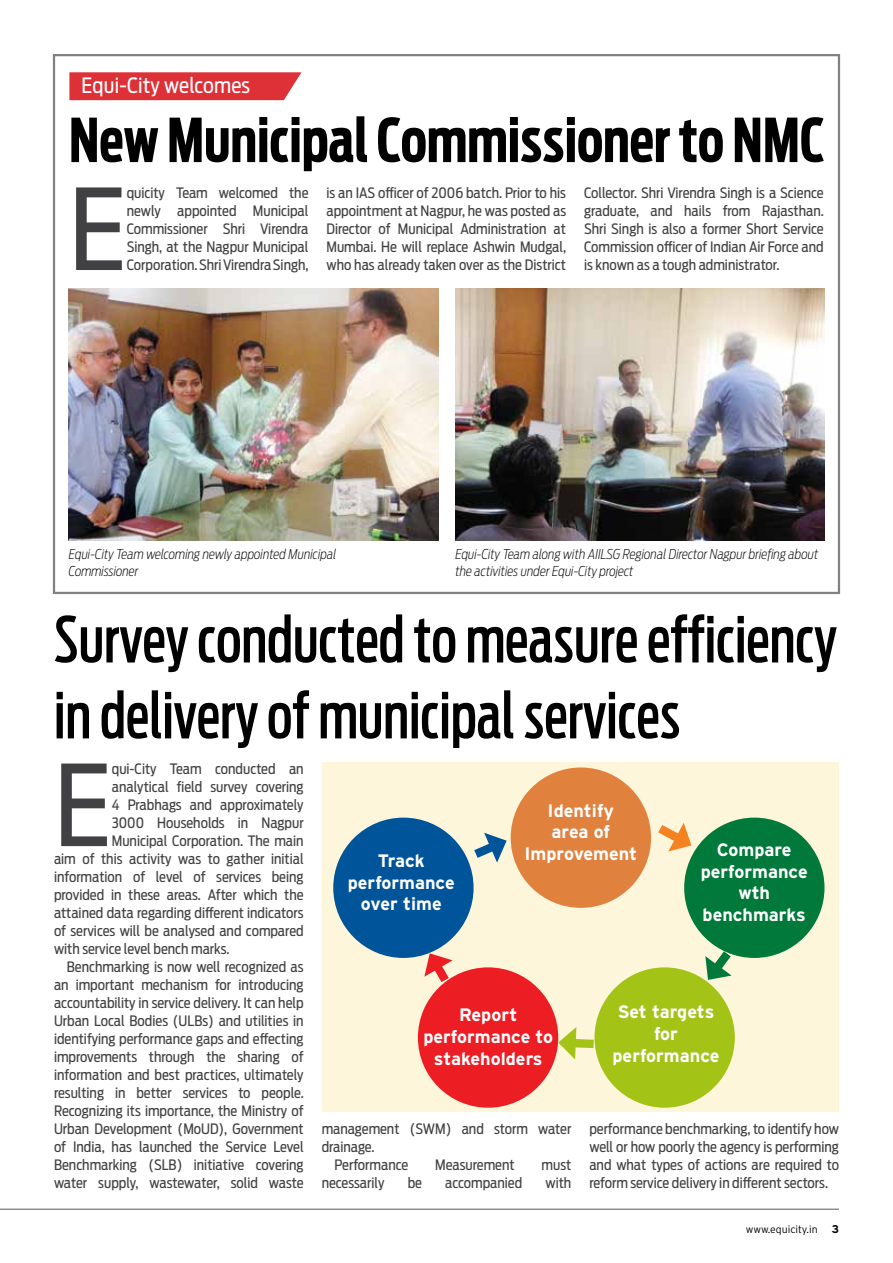
<style>
.page{position:relative;width:893px;height:1263px;background:#fff}
.page>*{position:absolute;margin:0;border:0;box-sizing:border-box;transform-origin:0 0}
.t1{font:111.45px "Antenna Cond";color:#414042}
.t2{font:500 63px/75.9px "Antenna Extra Cond";color:#000}
.t3{font:700 60px "Antenna Extra Cond";color:#000}
.t4{font:21px "Antenna Cond";letter-spacing:.01em;color:#fff}
.t5{font:700 18px/21.6px "Interstate";color:#fff;text-align:center}
.t6{font:14.25px/18px "Antenna Cond";color:#414042;text-align:justify}
.t7{font:italic 200 13.5px/16.2px "Antenna Cond";color:#000}
.t8{font:300 10.5px "Interstate";color:#000}
.s1{font-weight:700;font-size:11.25px}
</style>
<div class="page">
<hr style="left:0;top:1209px;width:839px;height:1px;background:#58595b">
<div style="left:323px;top:763px;width:516px;height:349px;background:#fef6da"></div>
<svg style="left:465px;top:833px;width:42px;height:30px"></svg>
<svg style="left:649px;top:821px;width:43px;height:31px"></svg>
<svg style="left:705px;top:944px;width:34px;height:38px"></svg>
<svg style="left:558px;top:1027px;width:36px;height:32px"></svg>
<svg style="left:424px;top:951px;width:33px;height:40px"></svg>
<div style="left:333px;top:818px;width:141px;height:140px;background:#005499;border-radius:50%"></div>
<div style="left:418px;top:967px;width:140px;height:141px;background:#ed1d24;border-radius:50%"></div>
<div style="left:684px;top:818px;width:140px;height:140px;background:#00793a;border-radius:50%"></div>
<div style="left:594px;top:967px;width:141px;height:141px;background:#a3c417;border-radius:50%"></div>
<div style="left:511px;top:767px;width:140px;height:141px;background:#e1813e;border-radius:50%"></div>
<svg style="left:69px;top:72px;width:232px;height:28px;background:#de3940"></svg>
<img style="left:69px;top:288px;width:369px;height:252px">
<img style="left:455px;top:288px;width:370px;height:252px">
<h3 class="t4" style="left:82px;top:73px;width:170px">Equi-City welcomes</h3>
<h3 class="t3" style="left:69px;top:104px;width:757px">New Municipal Commissioner to NMC</h3>
<h1 class="t1" style="left:69px;top:163px;width:59px">E</h1>
<p class="t6" style="left:127px;top:184px;width:183px">quicity Team welcomed the newly appointed Municipal Commissioner Shri Virendra Singh, at the Nagpur Municipal Corporation. Shri Virendra Singh,</p>
<p class="t6" style="left:326px;top:184px;width:241px">is an IAS officer of 2006 batch. Prior to his appointment at Nagpur, he was posted as Director of Municipal Administration at Mumbai. He will replace Ashwin Mudgal, who has already taken over as the District</p>
<p class="t6" style="left:584px;top:184px;width:241px">Collector. Shri Virendra Singh is a Science graduate, and hails from Rajasthan.<br>Shri Singh is also a former Short Service Commission officer of Indian Air Force and is known as a tough administrator.</p>
<p class="t7" style="left:69px;top:546px;width:269px">Equi-City Team welcoming newly appointed Municipal<br>Commissioner</p>
<p class="t7" style="left:455px;top:546px;width:365px">Equi-City Team along with AIILSG Regional Director Nagpur briefing about the activities under Equi-City project</p>
<h2 class="t2" style="left:54px;top:602px;width:784px">Survey conducted to measure efficiency in delivery of municipal services</h2>
<h1 class="t1" style="left:54px;top:739px;width:59px">E</h1>
<p class="t6" style="left:112px;top:760px;width:193px">qui-City Team conducted an</p>
<p class="t6" style="left:112px;top:778px;width:193px">analytical field survey covering</p>
<p class="t6" style="left:112px;top:796px;width:193px">4 Prabhags and approximately</p>
<p class="t6" style="left:112px;top:814px;width:193px">3000 Households in Nagpur</p>
<p class="t6" style="left:112px;top:832px;width:193px">Municipal Corporation. The main</p>
<p class="t6" style="left:54px;top:850px;width:251px">aim of this activity was to gather initial</p>
<p class="t6" style="left:54px;top:868px;width:251px">information of level of services being</p>
<p class="t6" style="left:54px;top:886px;width:251px">provided in these areas. After which the</p>
<p class="t6" style="left:54px;top:904px;width:251px">attained data regarding different indicators</p>
<p class="t6" style="left:54px;top:922px;width:251px">of services will be analysed and compared</p>
<p class="t6" style="left:54px;top:940px;width:177px">with service level bench marks.</p>
<p class="t6" style="left:67px;top:958px;width:238px">Benchmarking is now well recognized as</p>
<p class="t6" style="left:54px;top:976px;width:251px">an important mechanism for introducing</p>
<p class="t6" style="left:54px;top:994px;width:251px">accountability in service delivery. It can help</p>
<p class="t6" style="left:54px;top:1012px;width:251px">Urban Local Bodies (ULBs) and utilities in</p>
<p class="t6" style="left:54px;top:1030px;width:251px">identifying performance gaps and effecting</p>
<p class="t6" style="left:54px;top:1048px;width:251px">improvements through the sharing of</p>
<p class="t6" style="left:54px;top:1066px;width:251px">information and best practices, ultimately</p>
<p class="t6" style="left:54px;top:1084px;width:251px">resulting in better services to people.</p>
<p class="t6" style="left:54px;top:1102px;width:251px">Recognizing its importance, the Ministry of</p>
<p class="t6" style="left:54px;top:1120px;width:251px">Urban Development (MoUD), Government</p>
<p class="t6" style="left:54px;top:1138px;width:251px">of India, has launched the Service Level</p>
<p class="t6" style="left:54px;top:1156px;width:251px">Benchmarking (SLB) initiative covering</p>
<p class="t6" style="left:54px;top:1174px;width:251px">water supply, wastewater, solid waste</p>
<p class="t5" style="left:524px;top:799px;width:114px">Identify<br>area of<br>Improvement</p>
<p class="t5" style="left:348px;top:850px;width:108px">Track performance over time</p>
<p class="t5" style="left:701px;top:839px;width:108px">Compare performance wth benchmarks</p>
<p class="t5" style="left:423px;top:1004px;width:131px">Report performance to stakeholders</p>
<p class="t5" style="left:612px;top:1001px;width:108px">Set targets for performance</p>
<p class="t6" style="left:322px;top:1120px;width:251px">management (SWM) and storm water</p>
<p class="t6" style="left:322px;top:1138px;width:55px">drainage.</p>
<p class="t6" style="left:334px;top:1156px;width:75px">Performance</p>
<p class="t6" style="left:435px;top:1156px;width:81px">Measurement</p>
<p class="t6" style="left:542px;top:1156px;width:31px">must</p>
<p class="t6" style="left:322px;top:1174px;width:64px">necessarily</p>
<p class="t6" style="left:408px;top:1174px;width:16px">be</p>
<p class="t6" style="left:445px;top:1174px;width:79px">accompanied</p>
<p class="t6" style="left:545px;top:1174px;width:27px">with</p>
<p class="t6" style="left:589px;top:1120px;width:251px">performance benchmarking, to identify how well or how poorly the agency is performing and what types of actions are required to reform service delivery in different sectors.</p>
<p class="t8" style="left:746px;top:1223px;width:95px">www.equicity.in <span class="s1">3</span></p>
</div>
